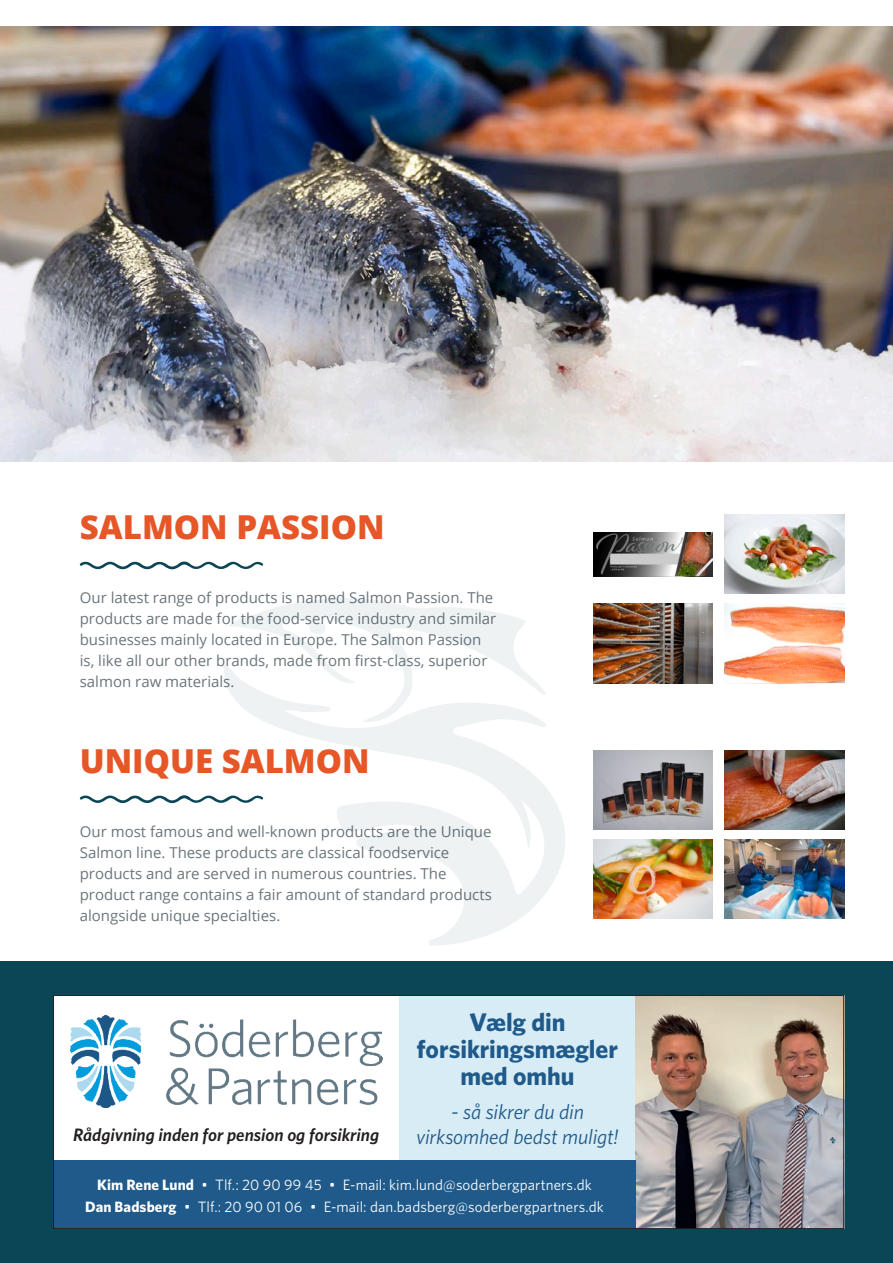
<style>
.page{position:relative;width:893px;height:1263px;background:#fff}
.page>*{position:absolute;margin:0;border:0;box-sizing:border-box;transform-origin:0 0}
.t1{font:800 33px "Open Sans";color:#e65627}
.t2{font:700 25.5px/27px "Whitney";color:#1f5a8a;text-align:center}
.t3{font:italic 21px/24.8px "Whitney";letter-spacing:-.005em;color:#1f5a8a;text-align:center}
.t4{font:italic 600 18px "Whitney";color:#231f20}
.t5{font:15px/21px "Open Sans";color:#6a757b}
.t6{font:15px/22.2px "Whitney";letter-spacing:.005em;color:#fff;text-align:center}
.s1{font-weight:700}
</style>
<div class="page">
<div style="left:0;top:961px;width:893px;height:302px;background:#0b4657"></div>
<div style="left:53px;top:995px;width:791px;height:234px;background:#fff"></div>
<div style="left:399px;top:995px;width:237px;height:175px;background:#d7ecf5"></div>
<img style="left:636px;top:997px;width:206px;height:230px">
<div style="left:53px;top:1161px;width:583px;height:68px;background:#1f5a8a"></div>
<img style="left:70px;top:1015px;width:312px;height:93px">
<svg style="left:380px;top:1055px;width:2px;height:7px"></svg>
<div style="left:53px;top:995px;width:791px;height:234px;border:1px solid #231f20"></div>
<img style="left:0;top:27px;width:893px;height:434px">
<img style="left:594px;top:533px;width:119px;height:44px">
<img style="left:594px;top:750px;width:119px;height:80px">
<img style="left:725px;top:750px;width:119px;height:79px">
<img style="left:725px;top:515px;width:119px;height:79px">
<img style="left:594px;top:839px;width:119px;height:80px">
<img style="left:594px;top:604px;width:119px;height:79px">
<img style="left:725px;top:839px;width:119px;height:80px">
<img style="left:725px;top:604px;width:119px;height:79px">
<svg style="left:224px;top:665px;width:341px;height:281px"></svg>
<svg style="left:228px;top:598px;width:319px;height:126px"></svg>
<svg style="left:79px;top:561px;width:185px;height:9px"></svg>
<svg style="left:79px;top:795px;width:185px;height:9px"></svg>
<p class="t1" style="left:80px;top:502px;width:306px">SALMON PASSION</p>
<p class="t5" style="left:80px;top:586px;width:418px">Our latest range of products is named Salmon Passion. The products are made for the food-service industry and similar businesses mainly located in Europe. The Salmon Passion is, like all our other brands, made from first-class, superior salmon raw materials.</p>
<p class="t1" style="left:80px;top:736px;width:291px">UNIQUE SALMON</p>
<p class="t5" style="left:80px;top:820px;width:414px">Our most famous and well-known products are the Unique Salmon line. These products are classical foodservice products and are served in numerous countries. The product range contains a fair amount of standard products alongside unique specialties.</p>
<p class="t2" style="left:417px;top:1007px;width:203px">Vælg din forsikringsmægler med omhu</p>
<p class="t3" style="left:416px;top:1099px;width:204px">- så sikrer du din virksomhed bedst muligt!</p>
<p class="t6" style="left:85px;top:1173px;width:520px"><span class="s1">Kim Rene Lund</span> • Tlf.: 20 90 99 45 • E-mail: kim.lund@soderbergpartners.dk<br><span class="s1">Dan Badsberg</span> • Tlf.: 20 90 01 06 • E-mail: dan.badsberg@soderbergpartners.dk</p>
<p class="t4" style="left:73px;top:1124px;width:308px">Rådgivning inden for pension og forsikring</p>
</div>
